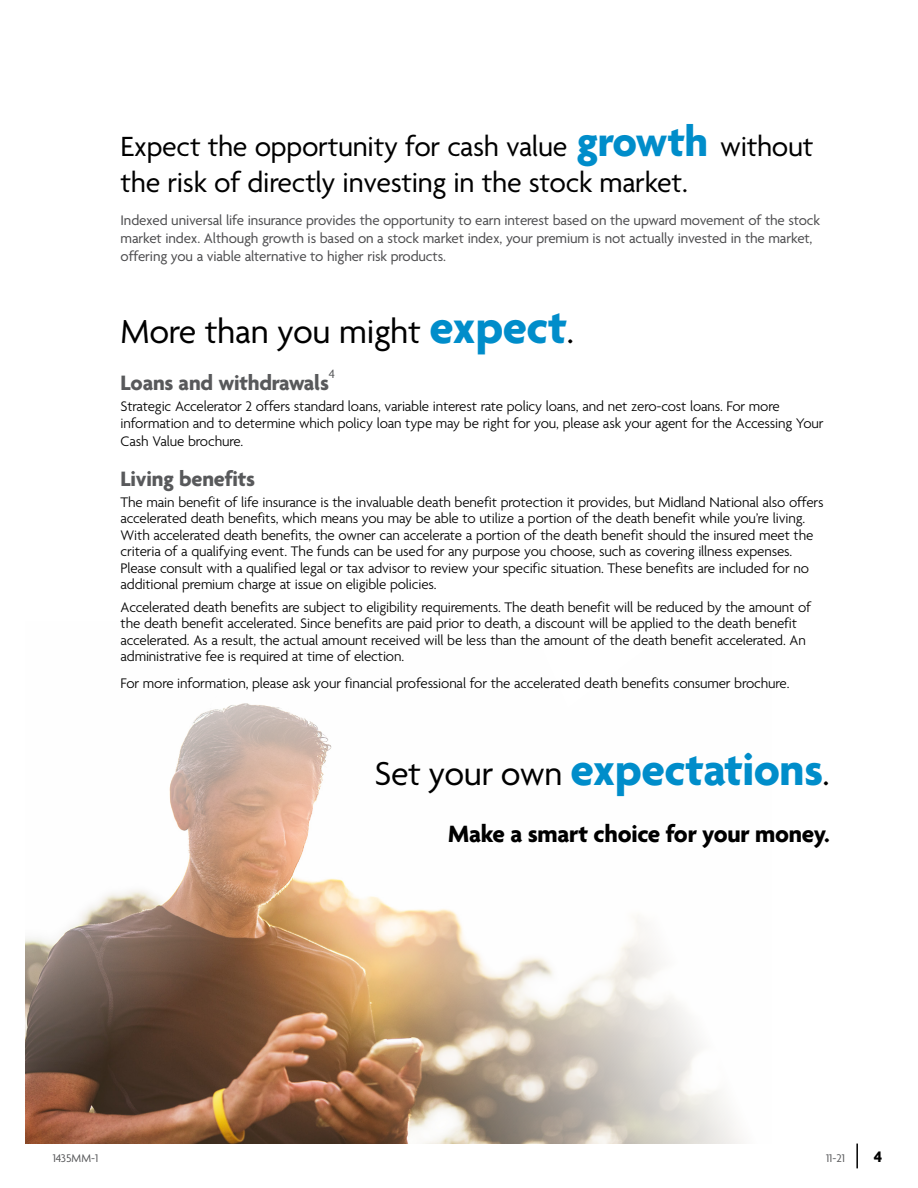
<style>
.page{position:relative;width:918px;height:1188px;background:#fff}
.page>*{position:absolute;margin:0;border:0;box-sizing:border-box;transform-origin:0 0}
.t1{font:700 48px "Agenda";letter-spacing:-.01em;color:#008dca}
.t2{font:36px "Agenda";letter-spacing:-.01em;color:#000}
.t3{font:30px/36px "Agenda";letter-spacing:-.01em;color:#000}
.t4{font:700 25.5px "Agenda";letter-spacing:-.01em;color:#000}
.t5{font:700 22.5px "Agenda";letter-spacing:-.01em;color:#58595b}
.t6{font:700 16.5px "Agenda";color:#000}
.t7{font:300 15px/16.5px "Agenda";letter-spacing:-.01em;color:#000}
.t8{font:15px/18px "Agenda";letter-spacing:-.01em;color:#4d4d4f}
.t9{font:13.05px "Agenda";color:#58595b}
.t10{font:12px "Agenda";color:#58595b}
.s1{font-weight:700;font-size:45px;color:#008dca}
.s2{font-weight:700;font-size:49.5px;color:#008dca}
.s3{font-size:37.5px}
.s4{font-weight:400;font-size:36px;color:#000}
.s5{font-weight:400;font-size:37.5px;color:#000}
</style>
<div class="page">
<hr style="left:856px;top:1144px;width:2px;height:24px;background:#000">
<img style="left:25px;top:703px;width:717px;height:440px">
<h3 class="t3" style="left:121px;top:130px;width:694px">Expect the opportunity for cash value <span class="s1">growth</span> without the risk of directly investing in the stock market.</h3>
<p class="t8" style="left:121px;top:212px;width:701px">Indexed universal life insurance provides the opportunity to earn interest based on the upward movement of the stock market index. Although growth is based on a stock market index, your premium is not actually invested in the market, offering you a viable alternative to higher risk products.</p>
<h2 class="t2" style="left:121px;top:312px;width:455px">More than you might <span class="s2">expect</span><span class="s3">.</span></h2>
<h3 class="t5" style="left:121px;top:371px;width:210px">Loans and withdrawals</h3>
<p class="t9" style="left:329px;top:367px;width:8px">4</p>
<p class="t7" style="left:121px;top:399px;width:705px">Strategic Accelerator 2 offers standard loans, variable interest rate policy loans, and net zero-cost loans. For more information and to determine which policy loan type may be right for you, please ask your agent for the Accessing Your</p>
<p class="t7" style="left:121px;top:434px;width:124px">Cash Value brochure.</p>
<h3 class="t5" style="left:121px;top:467px;width:136px">Living benefits</h3>
<p class="t7" style="left:121px;top:495px;width:704px">The main benefit of life insurance is the invaluable death benefit protection it provides, but Midland National also offers accelerated death benefits, which means you may be able to utilize a portion of the death benefit while you’re living.<br>With accelerated death benefits, the owner can accelerate a portion of the death benefit should the insured meet the criteria of a qualifying event. The funds can be used for any purpose you choose, such as covering illness expenses.<br>Please consult with a qualified legal or tax advisor to review your specific situation. These benefits are included for no additional premium charge at issue on eligible policies.</p>
<p class="t7" style="left:121px;top:600px;width:692px">Accelerated death benefits are subject to eligibility requirements. The death benefit will be reduced by the amount of the death benefit accelerated. Since benefits are paid prior to death, a discount will be applied to the death benefit accelerated. As a result, the actual amount received will be less than the amount of the death benefit accelerated. An administrative fee is required at time of election.</p>
<p class="t7" style="left:121px;top:676px;width:670px">For more information, please ask your financial professional for the accelerated death benefits consumer brochure.</p>
<h1 class="t1" style="left:374px;top:744px;width:457px"><span class="s4">Set your own</span> expectations<span class="s5">.</span></h1>
<h3 class="t4" style="left:448px;top:820px;width:383px">Make a smart choice for your money.</h3>
<p class="t10" style="left:53px;top:1152px;width:47px">1435MM-1</p>
<p class="t10" style="left:826px;top:1152px;width:20px">11-21</p>
<p class="t6" style="left:874px;top:1147px;width:10px">4</p>
</div>
